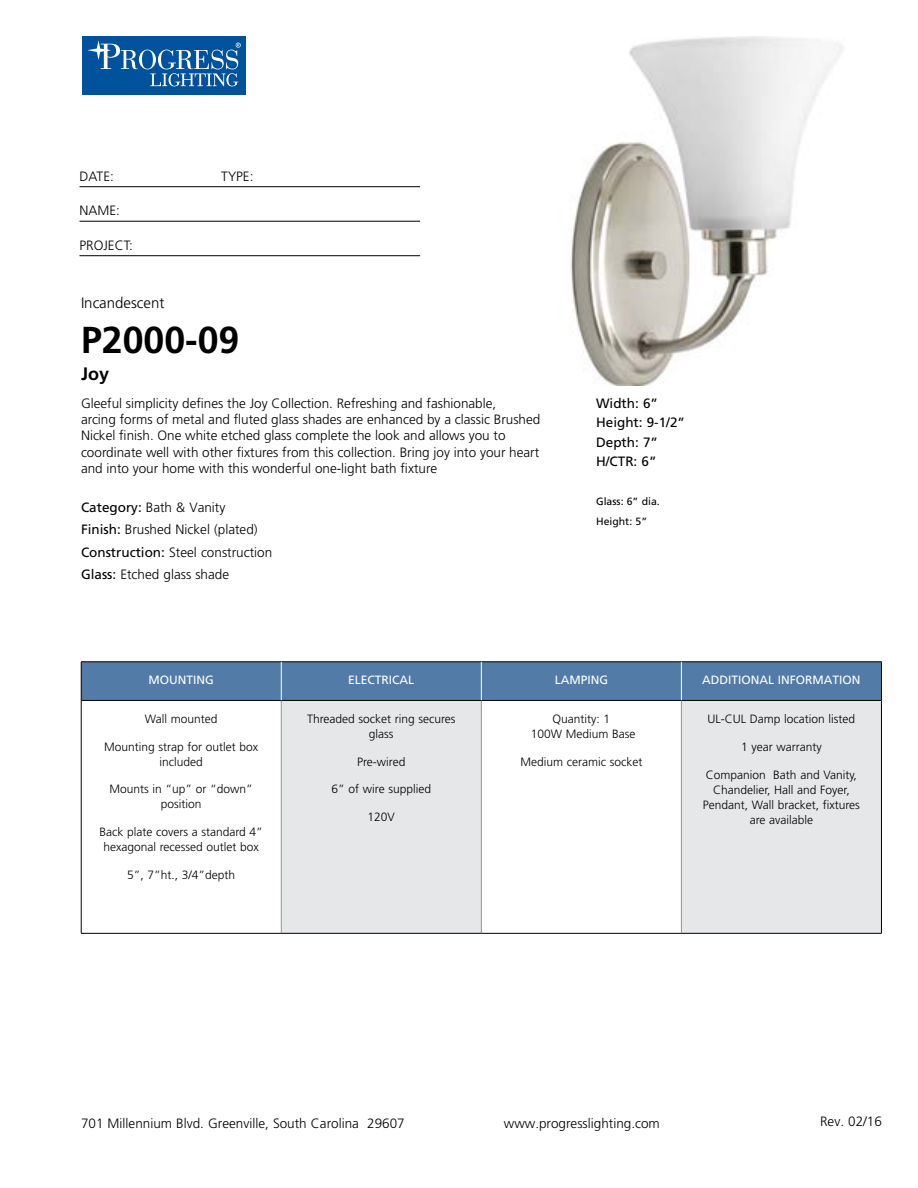
<style>
.page{position:relative;width:918px;height:1188px;background:#fff}
.page>*{position:absolute;margin:0;border:0;box-sizing:border-box;transform-origin:0 0}
.t1{font:700 37.5px "Frutiger LT Std";color:#000}
.t2{font:700 18px "Frutiger LT Std";color:#000}
.t3{font:300 15px "Frutiger LT Std";color:#000}
.t4{font:300 13.5px/16.2px "Frutiger LT Std";color:#000}
.t5{font:13.5px/19.5px "Frutiger LT Std";color:#000}
.t6{font:300 12px/15px "Frutiger LT Std";color:#000;text-align:center}
.t7{font:12px "Frutiger LT Std";color:#fff}
.t8{font:10.5px/19.5px "Frutiger LT Std";color:#000}
.s1{font-weight:400}
</style>
<div class="page">
<div style="left:82px;top:36px;width:164px;height:59px;background:#00529c"></div>
<svg style="left:139px;top:50px;width:17px;height:19px"></svg>
<div style="left:142px;top:50px;width:11px;height:19px;background:#00529c;border-radius:50%"></div>
<svg style="left:87px;top:40px;width:51px;height:29px"></svg>
<svg style="left:150px;top:43px;width:91px;height:43px"></svg>
<hr style="left:80px;top:186px;width:340px;height:1px;background:#000">
<hr style="left:80px;top:221px;width:340px;height:1px;background:#000">
<hr style="left:80px;top:255px;width:340px;height:1px;background:#000">
<div style="left:82px;top:663px;width:799px;height:37px;background:#527ba8"></div>
<div style="left:281px;top:700px;width:200px;height:233px;background:#e6e7e8"></div>
<div style="left:681px;top:700px;width:200px;height:233px;background:#e6e7e8"></div>
<hr style="left:281px;top:701px;width:1px;height:232px;background:#939598">
<hr style="left:481px;top:701px;width:1px;height:232px;background:#939598">
<hr style="left:681px;top:701px;width:1px;height:232px;background:#939598">
<hr style="left:81px;top:700px;width:200px;height:1px;background:#000">
<hr style="left:281px;top:700px;width:200px;height:1px;background:#000">
<hr style="left:481px;top:700px;width:200px;height:1px;background:#000">
<hr style="left:681px;top:700px;width:200px;height:1px;background:#000">
<hr style="left:81px;top:933px;width:200px;height:1px;background:#000">
<hr style="left:281px;top:933px;width:200px;height:1px;background:#000">
<hr style="left:481px;top:933px;width:200px;height:1px;background:#000">
<hr style="left:681px;top:933px;width:201px;height:1px;background:#000">
<hr style="left:81px;top:662px;width:200px;height:1px;background:#000">
<hr style="left:81px;top:662px;width:1px;height:38px;background:#000">
<hr style="left:281px;top:662px;width:200px;height:1px;background:#000">
<hr style="left:481px;top:662px;width:200px;height:1px;background:#000">
<hr style="left:681px;top:662px;width:201px;height:1px;background:#000">
<hr style="left:881px;top:662px;width:1px;height:38px;background:#000">
<hr style="left:81px;top:700px;width:1px;height:233px;background:#000">
<hr style="left:881px;top:700px;width:1px;height:233px;background:#000">
<hr style="left:281px;top:662px;width:1px;height:38px;background:#fff">
<hr style="left:681px;top:662px;width:1px;height:38px;background:#fff">
<hr style="left:481px;top:662px;width:1px;height:38px;background:#fff">
<img style="left:571px;top:36px;width:272px;height:349px">
<p class="t4" style="left:80px;top:168px;width:36px">DATE:</p>
<p class="t4" style="left:221px;top:168px;width:34px">TYPE:</p>
<p class="t4" style="left:80px;top:203px;width:42px">NAME:</p>
<p class="t4" style="left:80px;top:237px;width:55px">PROJECT:</p>
<p class="t3" style="left:81px;top:294px;width:85px">Incandescent</p>
<h1 class="t1" style="left:81px;top:318px;width:160px">P2000-09</h1>
<h2 class="t2" style="left:81px;top:363px;width:30px">Joy</h2>
<p class="t4" style="left:81px;top:395px;width:461px">Gleeful simplicity defines the Joy Collection. Refreshing and fashionable,<br>arcing forms of metal and fluted glass shades are enhanced by a classic Brushed Nickel finish. One white etched glass complete the look and allows you to coordinate well with other fixtures from this collection. Bring joy into your heart and into your home with this wonderful one-light bath fixture</p>
<p class="t4" style="left:81px;top:496px;width:193px;line-height:22.5px"><span class="s1">Category:</span> Bath &amp; Vanity<br><span class="s1">Finish:</span> Brushed Nickel (plated)<br><span class="s1">Construction:</span> Steel construction<br><span class="s1">Glass:</span> Etched glass shade</p>
<p class="t5" style="left:596px;top:393px;width:90px">Width: 6”<br>Height: 9-1/2”<br>Depth: 7”<br>H/CTR: 6”</p>
<p class="t8" style="left:596px;top:492px;width:65px">Glass: 6” dia.<br>Height: 5”</p>
<p class="t7" style="left:149px;top:673px;width:67px">MOUNTING</p>
<p class="t7" style="left:348px;top:673px;width:68px">ELECTRICAL</p>
<p class="t7" style="left:555px;top:673px;width:55px">LAMPING</p>
<p class="t7" style="left:702px;top:673px;width:160px">ADDITIONAL INFORMATION</p>
<p class="t6" style="left:145px;top:711px;width:74px">Wall mounted</p>
<p class="t6" style="left:104px;top:739px;width:156px">Mounting strap for outlet box included</p>
<p class="t6" style="left:110px;top:782px;width:145px">Mounts in “up” or “down” position</p>
<p class="t6" style="left:100px;top:825px;width:165px">Back plate covers a standard 4” hexagonal recessed outlet box</p>
<p class="t6" style="left:127px;top:868px;width:110px">5”, 7”ht., 3/4”depth</p>
<p class="t6" style="left:307px;top:712px;width:150px">Threaded socket ring secures glass</p>
<p class="t6" style="left:357px;top:754px;width:50px">Pre-wired</p>
<p class="t6" style="left:332px;top:782px;width:101px">6” of wire supplied</p>
<p class="t6" style="left:368px;top:810px;width:29px">120V</p>
<p class="t6" style="left:708px;top:712px;width:149px">UL-CUL Damp location listed</p>
<p class="t6" style="left:741px;top:739px;width:82px">1 year warranty</p>
<p class="t6" style="left:703px;top:767px;width:159px">Companion Bath and Vanity,<br>Chandelier, Hall and Foyer,<br>Pendant, Wall bracket, fixtures are available</p>
<p class="t6" style="left:531px;top:712px;width:106px">Quantity: 1<br>100W Medium Base</p>
<p class="t6" style="left:520px;top:754px;width:123px">Medium ceramic socket</p>
<p class="t4" style="left:81px;top:1115px;width:325px">701 Millennium Blvd. Greenville, South Carolina 29607</p>
<p class="t4" style="left:504px;top:1115px;width:158px">www.progresslighting.com</p>
<p class="t4" style="left:820px;top:1114px;width:63px">Rev. 02/16</p>
</div>
